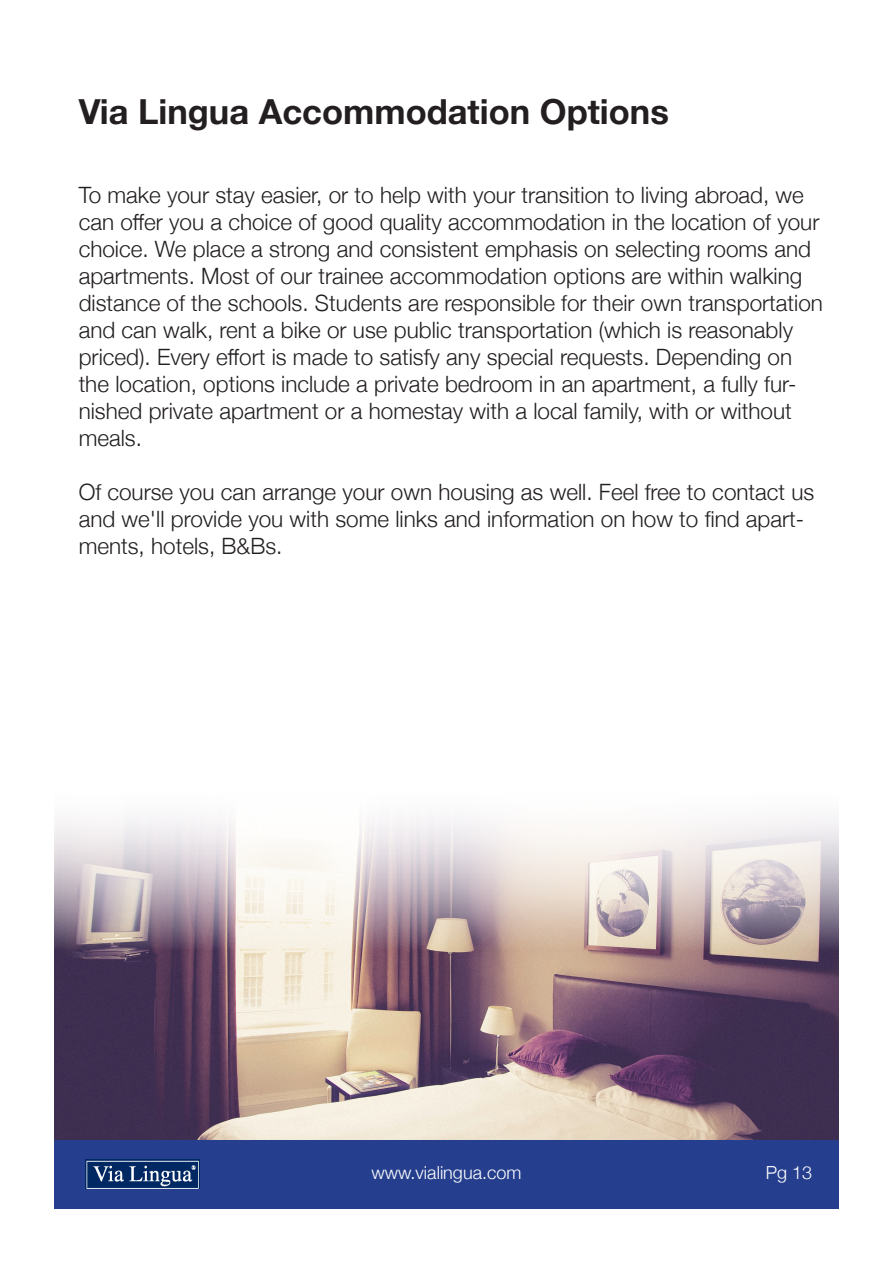
<style>
.page{position:relative;width:893px;height:1263px;background:#fff}
.page>*{position:absolute;margin:0;border:0;box-sizing:border-box;transform-origin:0 0}
.t1{font:700 34.5px "Helvetica Neue";color:#231f20}
.t2{font:300 22.5px/27px "Helvetica Neue";color:#231f20}
.t3{font:300 18px "Helvetica Neue";color:#fff}
</style>
<div class="page">
<div style="left:54px;top:1140px;width:785px;height:69px;background:#253f8e"></div>
<img style="left:54px;top:819px;width:785px;height:321px">
<img style="left:85px;top:1160px;width:114px;height:29px">
<p class="t1" style="left:79px;top:85px;width:592px">Via Lingua Accommodation Options</p>
<p class="t2" style="left:79px;top:180px;width:746px">To make your stay easier, or to help with your transition to living abroad, we can offer you a choice of good quality accommodation in the location of your choice. We place a strong and consistent emphasis on selecting rooms and apartments. Most of our trainee accommodation options are within walking distance of the schools. Students are responsible for their own transportation and can walk, rent a bike or use public transportation (which is reasonably priced). Every effort is made to satisfy any special requests. Depending on the location, options include a private bedroom in an apartment, a fully fur&shy;nished private apartment or a homestay with a local family, with or without meals.</p>
<p class="t2" style="left:79px;top:477px;width:737px">Of course you can arrange your own housing as well. Feel free to contact us and we'll provide you with some links and information on how to find apart&shy;ments, hotels, B&amp;Bs.</p>
<p class="t3" style="left:372px;top:1158px;width:151px">www.vialingua.com</p>
<p class="t3" style="left:766px;top:1158px;width:48px">Pg 13</p>
</div>
